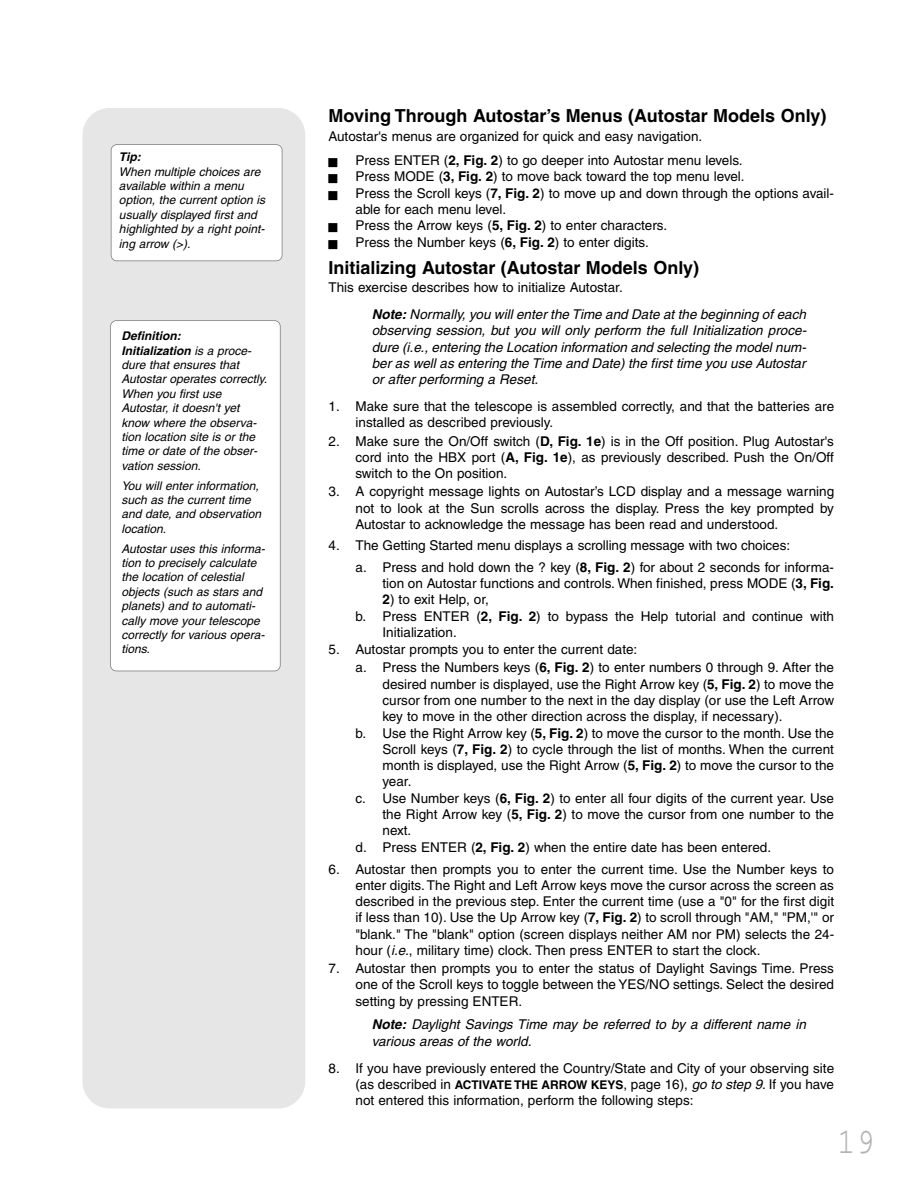
<style>
.page{position:relative;width:918px;height:1188px;background:#fff}
.page>*{position:absolute;margin:0;border:0;box-sizing:border-box;transform-origin:0 0}
.t1{font:36px "Courier";color:#b3b3b3;scale:.8 1}
.t2{font:700 18px "Helvetica";color:#000}
.t3{font:13.5px/16.2px "Helvetica";color:#000}
.t4{font:italic 13.5px/16.2px "Helvetica";color:#000}
.t5{font:italic 12px/14.4px "Helvetica";color:#000}
.t6{font:italic 700 12px "Helvetica";color:#000}
.s1{font-weight:700}
.s2{font-style:normal}
.s3{font-style:italic}
.s4{font-weight:700;font-size:12px}
</style>
<div class="page">
<div style="left:82px;top:108px;width:223px;height:1000px;background:#e6e6e6;border-radius:27px"></div>
<div style="left:111px;top:321px;width:169px;height:350px;background:#fff;border-radius:5px"></div>
<div style="left:110px;top:320px;width:171px;height:351px;border:2px solid #808080;border-radius:6px"></div>
<div style="left:111px;top:145px;width:171px;height:115px;background:#fff;border-radius:5px"></div>
<div style="left:111px;top:144px;width:171px;height:117px;border:2px solid #808080;border-radius:6px"></div>
<p class="t6" style="left:119px;top:152px;width:23px">Tip:</p>
<p class="t5" style="left:119px;top:165px;width:148px">When multiple choices are available within a menu option, the current option is usually displayed first and highlighted by a right point&shy;ing arrow (&gt;).</p>
<p class="t5" style="left:121px;top:330px;width:147px"><span class="s1">Definition:<br>Initialization</span> is a proce&shy;dure that ensures that<br>Autostar operates correctly.<br>When you first use<br>Autostar, it doesn't yet know where the observa&shy;tion location site is or the time or date of the obser&shy;vation session.</p>
<p class="t5" style="left:121px;top:479px;width:141px">You will enter information, such as the current time and date, and observation location.</p>
<p class="t5" style="left:121px;top:542px;width:145px">Autostar uses this informa&shy;tion to precisely calculate the location of celestial objects (such as stars and planets) and to automati&shy;cally move your telescope correctly for various opera&shy;tions.</p>
<h2 class="t2" style="left:328px;top:109px;width:499px">Moving Through Autostar’s Menus (Autostar Models Only)</h2>
<p class="t3" style="left:356px;top:125px;width:389px;line-height:23.7px;text-indent:-27px">Autostar's menus are organized for quick and easy navigation.<br>Press ENTER (<span class="s1">2, Fig. 2</span>) to go deeper into Autostar menu levels.</p>
<p class="t3" style="left:355px;top:169px;width:480px">Press MODE (<span class="s1">3, Fig. 2</span>) to move back toward the top menu level.<br>Press the Scroll keys (<span class="s1">7, Fig. 2</span>) to move up and down through the options avail&shy;able for each menu level.<br>Press the Arrow keys (<span class="s1">5, Fig. 2</span>) to enter characters.<br>Press the Number keys (<span class="s1">6, Fig. 2</span>) to enter digits.</p>
<h2 class="t2" style="left:328px;top:260px;width:372px">Initializing Autostar (Autostar Models Only)</h2>
<p class="t4" style="left:372px;top:275px;width:436px;line-height:27px;text-indent:-43px"><span class="s2">This exercise describes how to initialize Autostar.<br></span><span class="s1">Note:</span> Normally, you will enter the Time and Date at the beginning of each</p>
<p class="t4" style="left:372px;top:324px;width:436px;text-align:justify">observing session, but you will only perform the full Initialization proce&shy;dure (i.e., entering the Location information and selecting the model num&shy;ber as well as entering the Time and Date) the first time you use Autostar or after performing a Reset.</p>
<p class="t3" style="left:356px;top:399px;width:480px;text-indent:-27px">1. Make sure that the telescope is assembled correctly, and that the batteries are installed as described previously.</p>
<p class="t3" style="left:356px;top:434px;width:480px;text-align:justify;text-indent:-27px">2. Make sure the On/Off switch (<span class="s1">D, Fig. 1e</span>) is in the Off position. Plug Autostar's cord into the HBX port (<span class="s1">A, Fig. 1e</span>), as previously described. Push the On/Off switch to the On position.</p>
<p class="t3" style="left:356px;top:485px;width:480px;text-align:justify;text-indent:-27px">3. A copyright message lights on Autostar’s LCD display and a message warning not to look at the Sun scrolls across the display. Press the key prompted by Autostar to acknowledge the message has been read and understood.</p>
<p class="t3" style="left:356px;top:536px;width:480px;line-height:21.6px;text-indent:-27px">4. The Getting Started menu displays a scrolling message with two choices:<br>a. Press and hold down the ? key (<span class="s1">8, Fig. 2</span>) for about 2 seconds for informa-</p>
<p class="t3" style="left:383px;top:576px;width:453px">tion on Autostar functions and controls. When finished, press MODE (<span class="s1">3, Fig.</span></p>
<p class="t3" style="left:383px;top:593px;width:108px"><span class="s1">2</span>) to exit Help, or,</p>
<p class="t3" style="left:355px;top:609px;width:480px">b. Press ENTER (<span class="s1">2, Fig. 2</span>) to bypass the Help tutorial and continue with</p>
<p class="t3" style="left:383px;top:626px;width:76px">Initialization.</p>
<p class="t3" style="left:356px;top:641px;width:480px;line-height:18.3px;text-indent:-27px">5. Autostar prompts you to enter the current date:<br>a. Press the Numbers keys (<span class="s1">6, Fig. 2</span>) to enter numbers 0 through 9. After the</p>
<p class="t3" style="left:383px;top:677px;width:453px">desired number is displayed, use the Right Arrow key (<span class="s1">5, Fig. 2</span>) to move the</p>
<p class="t3" style="left:382px;top:693px;width:453px">cursor from one number to the next in the day display (or use the Left Arrow</p>
<p class="t3" style="left:382px;top:709px;width:402px">key to move in the other direction across the display, if necessary).</p>
<p class="t3" style="left:355px;top:726px;width:480px">b. Use the Right Arrow key (<span class="s1">5, Fig. 2</span>) to move the cursor to the month. Use the</p>
<p class="t3" style="left:382px;top:742px;width:453px">Scroll keys (<span class="s1">7, Fig. 2</span>) to cycle through the list of months. When the current</p>
<p class="t3" style="left:382px;top:758px;width:453px">month is displayed, use the Right Arrow (<span class="s1">5, Fig. 2</span>) to move the cursor to the</p>
<p class="t3" style="left:382px;top:775px;width:31px">year.</p>
<p class="t3" style="left:355px;top:791px;width:480px">c. Use Number keys (<span class="s1">6, Fig. 2</span>) to enter all four digits of the current year. Use</p>
<p class="t3" style="left:383px;top:808px;width:453px">the Right Arrow key (<span class="s1">5, Fig. 2</span>) to move the cursor from one number to the</p>
<p class="t3" style="left:383px;top:824px;width:30px">next.</p>
<p class="t3" style="left:356px;top:841px;width:417px">d. Press ENTER (<span class="s1">2, Fig. 2</span>) when the entire date has been entered.</p>
<p class="t3" style="left:355px;top:862px;width:480px;text-align:justify;text-indent:-27px">6. Autostar then prompts you to enter the current time. Use the Number keys to enter digits. The Right and Left Arrow keys move the cursor across the screen as described in the previous step. Enter the current time (use a "0" for the first digit if less than 10). Use the Up Arrow key (<span class="s1">7, Fig. 2</span>) to scroll through "AM," "PM,'" or "blank." The "blank" option (screen displays neither AM nor PM) selects the 24- hour (<span class="s3">i.e.</span>, military time) clock. Then press ENTER to start the clock.</p>
<p class="t3" style="left:356px;top:962px;width:480px;text-align:justify;text-indent:-27px">7. Autostar then prompts you to enter the status of Daylight Savings Time. Press one of the Scroll keys to toggle between the YES/NO settings. Select the desired setting by pressing ENTER.</p>
<p class="t4" style="left:372px;top:1018px;width:436px"><span class="s1">Note:</span> Daylight Savings Time may be referred to by a different name in various areas of the world.</p>
<p class="t3" style="left:356px;top:1061px;width:480px;text-align:justify;text-indent:-27px">8. If you have previously entered the Country/State and City of your observing site (as described in <span class="s4">ACTIVATE THE ARROW KEYS</span>, page 16), <span class="s3">go to step 9</span>. If you have not entered this information, perform the following steps:</p>
<h1 class="t1" style="left:837px;top:1130px;width:49px">19</h1>
</div>
